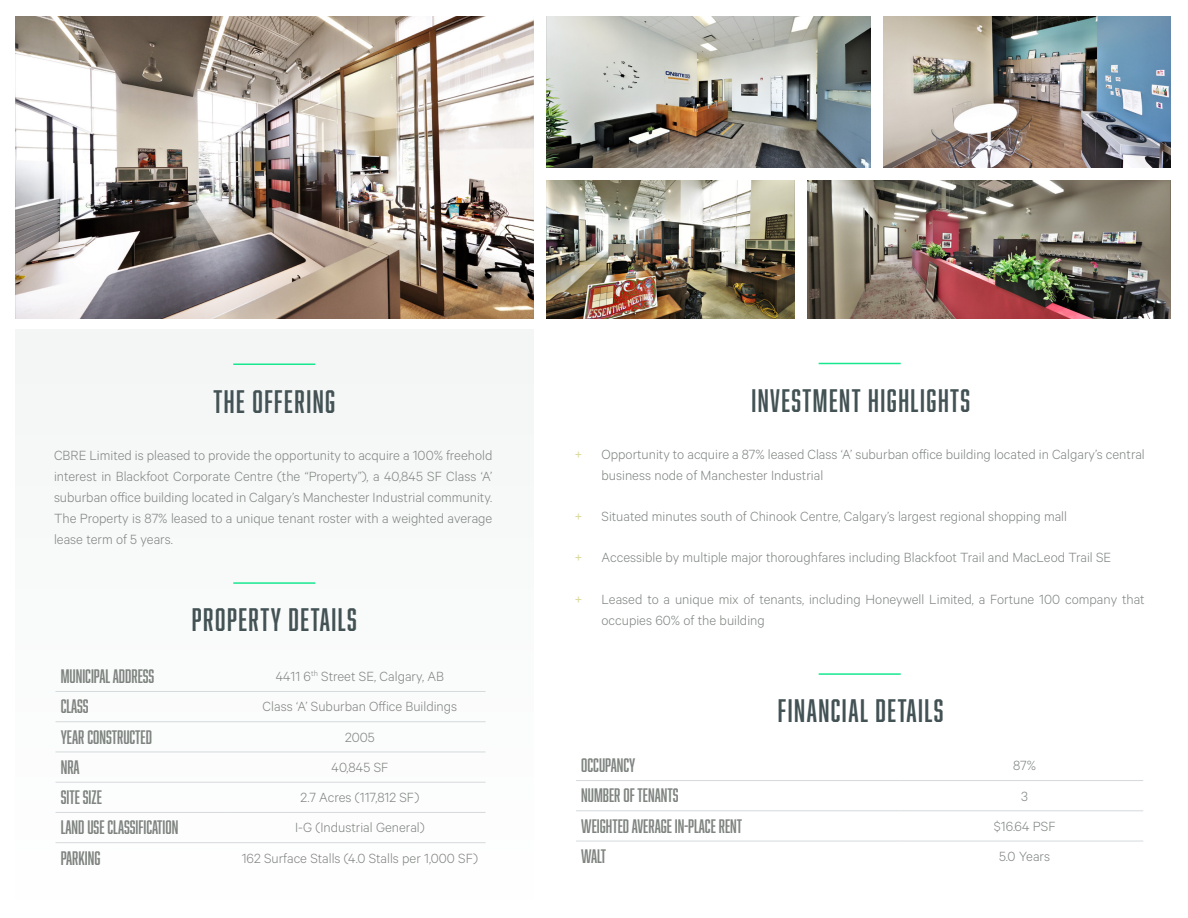
<style>
.page{position:relative;width:1188px;height:918px;background:#fff}
.page>*{position:absolute;margin:0;border:0;box-sizing:border-box;transform-origin:0 0}
.t1{font:30px "Abolition";letter-spacing:.05em;color:#435254}
.t2{font:18px "Abolition";color:#7f8480}
.t3{font:300 15px/21px "Calibre";color:#7f8480}
.t4{font:15px "Calibre";color:#dbd99a}
</style>
<div class="page">
<img style="left:15px;top:16px;width:519px;height:303px">
<img style="left:546px;top:16px;width:324px;height:151px">
<img style="left:546px;top:180px;width:249px;height:139px">
<img style="left:808px;top:180px;width:363px;height:139px">
<img style="left:883px;top:16px;width:288px;height:151px">
<div style="left:15px;top:329px;width:519px;height:571px;background:#f4f6f6"></div>
<hr style="left:233px;top:363px;width:82px;height:2px;background:#17e88f">
<hr style="left:233px;top:582px;width:82px;height:2px;background:#17e88f">
<hr style="left:819px;top:363px;width:82px;height:1px;background:#17e88f">
<hr style="left:819px;top:673px;width:82px;height:2px;background:#17e88f">
<hr style="left:56px;top:691px;width:173px;height:1px;background:#d5dadc">
<hr style="left:229px;top:691px;width:257px;height:1px;background:#d5dadc">
<hr style="left:56px;top:721px;width:173px;height:1px;background:#d5dadc">
<hr style="left:229px;top:721px;width:257px;height:1px;background:#d5dadc">
<hr style="left:56px;top:752px;width:173px;height:1px;background:#d5dadc">
<hr style="left:229px;top:752px;width:257px;height:1px;background:#d5dadc">
<hr style="left:56px;top:782px;width:173px;height:1px;background:#d5dadc">
<hr style="left:229px;top:782px;width:257px;height:1px;background:#d5dadc">
<hr style="left:56px;top:812px;width:173px;height:1px;background:#d5dadc">
<hr style="left:229px;top:812px;width:257px;height:1px;background:#d5dadc">
<hr style="left:56px;top:842px;width:173px;height:1px;background:#d5dadc">
<hr style="left:229px;top:842px;width:257px;height:1px;background:#d5dadc">
<hr style="left:576px;top:780px;width:325px;height:1px;background:#d5dadc">
<hr style="left:901px;top:780px;width:242px;height:1px;background:#d5dadc">
<hr style="left:576px;top:811px;width:325px;height:1px;background:#d5dadc">
<hr style="left:901px;top:811px;width:242px;height:1px;background:#d5dadc">
<hr style="left:576px;top:841px;width:325px;height:1px;background:#d5dadc">
<hr style="left:901px;top:841px;width:242px;height:1px;background:#d5dadc">
<p class="t1" style="left:213px;top:384px;width:123px">THE OFFERING</p>
<p class="t1" style="left:751px;top:383px;width:220px">INVESTMENT HIGHLIGHTS</p>
<p class="t3" style="left:54px;top:445px;width:440px;text-align:justify">CBRE Limited is pleased to provide the opportunity to acquire a 100% freehold interest in Blackfoot Corporate Centre (the “Property”), a 40,845 SF Class ‘A’ suburban office building located in Calgary’s Manchester Industrial community.<br>The Property is 87% leased to a unique tenant roster with a weighted average lease term of 5 years.</p>
<p class="t4" style="left:575px;top:445px;width:10px">+</p>
<p class="t3" style="left:602px;top:443px;width:545px">Opportunity to acquire a 87% leased Class ‘A’ suburban office building located in Calgary’s central business node of Manchester Industrial</p>
<p class="t4" style="left:575px;top:508px;width:10px">+</p>
<p class="t3" style="left:602px;top:505px;width:476px">Situated minutes south of Chinook Centre, Calgary’s largest regional shopping mall▸</p>
<p class="t4" style="left:575px;top:549px;width:10px">+</p>
<p class="t3" style="left:602px;top:547px;width:511px">Accessible by multiple major thoroughfares including Blackfoot Trail and MacLeod Trail SE</p>
<p class="t4" style="left:575px;top:590px;width:10px">+</p>
<p class="t3" style="left:602px;top:588px;width:545px">Leased to a unique mix of tenants, including Honeywell Limited, a Fortune 100 company that occupies 60% of the building</p>
<p class="t1" style="left:192px;top:603px;width:166px">PROPERTY DETAILS</p>
<p class="t2" style="left:61px;top:666px;width:95px">MUNICIPAL ADDRESS</p>
<p class="t3" style="left:276px;top:665px;width:170px">4411 6<sup>th</sup> Street SE, Calgary, AB</p>
<p class="t2" style="left:61px;top:696px;width:29px">CLASS</p>
<p class="t3" style="left:263px;top:696px;width:196px">Class ‘A’ Suburban Office Buildings</p>
<p class="t2" style="left:61px;top:726px;width:93px">YEAR CONSTRUCTED</p>
<p class="t3" style="left:345px;top:726px;width:31px">2005</p>
<p class="t2" style="left:61px;top:757px;width:21px">NRA</p>
<p class="t3" style="left:332px;top:756px;width:58px">40,845 SF</p>
<p class="t2" style="left:61px;top:787px;width:43px">SITE SIZE</p>
<p class="t3" style="left:300px;top:786px;width:120px">2.7 Acres (117,812 SF)</p>
<p class="t2" style="left:61px;top:817px;width:119px">LAND USE CLASSIFICATION</p>
<p class="t3" style="left:295px;top:817px;width:131px">I-G (Industrial General)</p>
<p class="t2" style="left:61px;top:847px;width:41px">PARKING</p>
<p class="t3" style="left:242px;top:847px;width:238px">162 Surface Stalls (4.0 Stalls per 1,000 SF)</p>
<p class="t1" style="left:778px;top:694px;width:167px">FINANCIAL DETAILS</p>
<p class="t2" style="left:581px;top:755px;width:55px">OCCUPANCY</p>
<p class="t3" style="left:1013px;top:754px;width:24px">87%</p>
<p class="t2" style="left:581px;top:785px;width:99px">NUMBER OF TENANTS</p>
<p class="t3" style="left:1021px;top:785px;width:8px">3</p>
<p class="t2" style="left:581px;top:815px;width:162px">WEIGHTED AVERAGE IN-PLACE RENT</p>
<p class="t3" style="left:994px;top:815px;width:63px">$16.64 PSF</p>
<p class="t2" style="left:581px;top:846px;width:26px">WALT</p>
<p class="t3" style="left:999px;top:845px;width:52px">5.0 Years</p>
</div>
